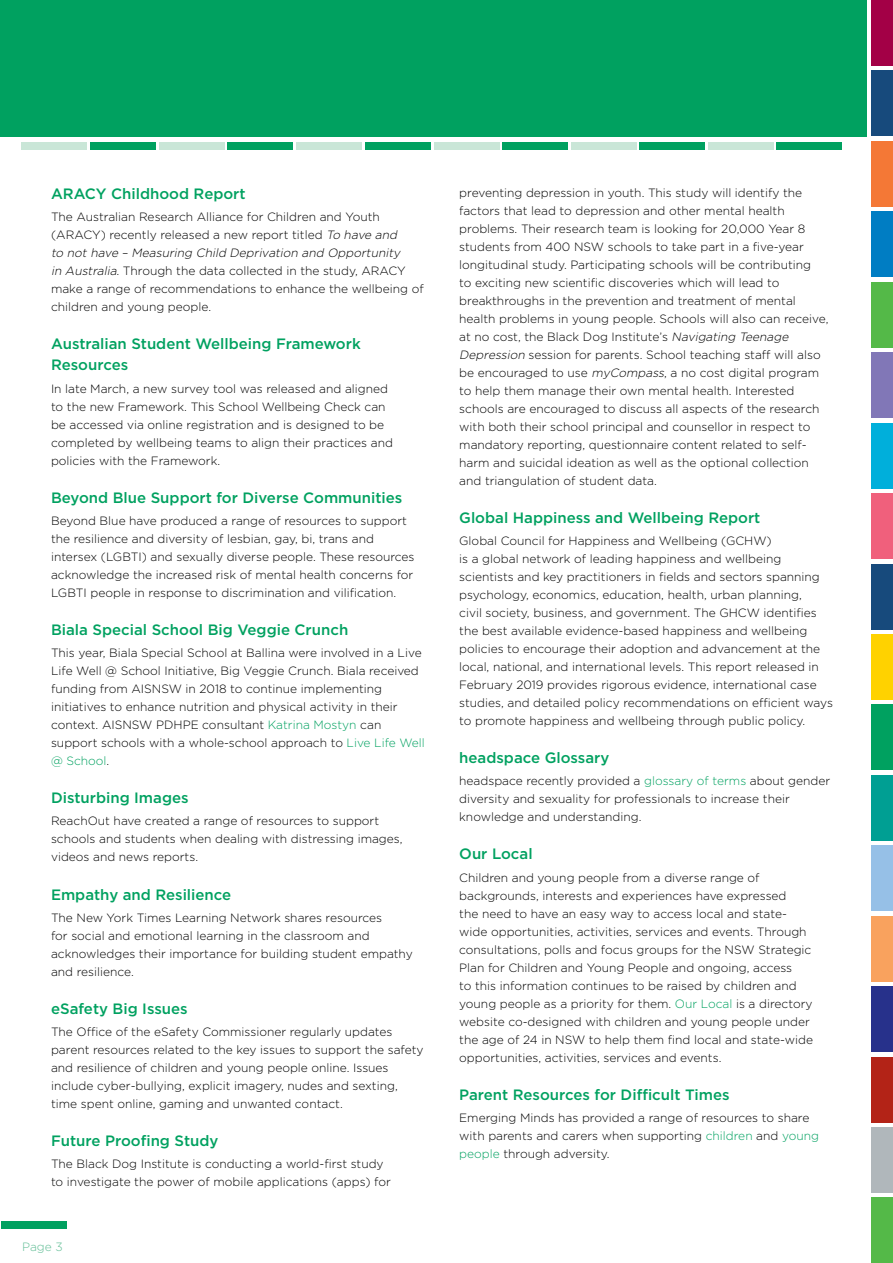
<style>
.page{position:relative;width:893px;height:1263px;background:#fff}
.page>*{position:absolute;margin:0;border:0;box-sizing:border-box;transform-origin:0 0}
.t1{font:500 15px/21px "Gotham";color:#00a160}
.t2{font:300 12px/18px "Gotham";color:#000}
.t3{font:300 12px "Gotham";color:#62be96}
.s1{font-style:italic}
.s2{color:#00a160}
</style>
<div class="page">
<div style="left:0;top:0;width:867px;height:136px;background:#00a160"></div>
<div style="left:1px;top:1221px;width:65px;height:7px;background:#00a160"></div>
<div style="left:159px;top:142px;width:65px;height:8px;background:#c9e6d7"></div>
<div style="left:777px;top:142px;width:65px;height:8px;background:#00a160"></div>
<div style="left:709px;top:142px;width:65px;height:8px;background:#c9e6d7"></div>
<div style="left:640px;top:142px;width:65px;height:8px;background:#00a160"></div>
<div style="left:571px;top:142px;width:66px;height:8px;background:#c9e6d7"></div>
<div style="left:503px;top:142px;width:65px;height:8px;background:#00a160"></div>
<div style="left:434px;top:142px;width:65px;height:8px;background:#c9e6d7"></div>
<div style="left:365px;top:142px;width:66px;height:8px;background:#00a160"></div>
<div style="left:297px;top:142px;width:65px;height:8px;background:#c9e6d7"></div>
<div style="left:228px;top:142px;width:65px;height:8px;background:#00a160"></div>
<div style="left:90px;top:142px;width:65px;height:8px;background:#00a160"></div>
<div style="left:22px;top:142px;width:65px;height:8px;background:#c9e6d7"></div>
<div style="left:872px;top:0;width:21px;height:66px;background:#a30046"></div>
<div style="left:872px;top:71px;width:21px;height:65px;background:#174a7c"></div>
<div style="left:872px;top:846px;width:21px;height:65px;background:#96c0e7"></div>
<div style="left:872px;top:141px;width:21px;height:65px;background:#f47836"></div>
<div style="left:872px;top:212px;width:21px;height:65px;background:#007dc3"></div>
<div style="left:872px;top:282px;width:21px;height:65px;background:#54b948"></div>
<div style="left:872px;top:353px;width:21px;height:65px;background:#8177b7"></div>
<div style="left:872px;top:423px;width:21px;height:65px;background:#00afdb"></div>
<div style="left:872px;top:493px;width:21px;height:66px;background:#f0607c"></div>
<div style="left:872px;top:564px;width:21px;height:65px;background:#174a7c"></div>
<div style="left:872px;top:634px;width:21px;height:65px;background:#ffd200"></div>
<div style="left:872px;top:705px;width:21px;height:65px;background:#00a160"></div>
<div style="left:872px;top:775px;width:21px;height:65px;background:#009f93"></div>
<div style="left:872px;top:916px;width:21px;height:65px;background:#f9a25e"></div>
<div style="left:872px;top:986px;width:21px;height:66px;background:#27318b"></div>
<div style="left:872px;top:1057px;width:21px;height:65px;background:#b32317"></div>
<div style="left:872px;top:1127px;width:21px;height:65px;background:#b0b7bb"></div>
<div style="left:872px;top:1198px;width:21px;height:65px;background:#54b948"></div>
<p class="t1" style="left:51px;top:183px;width:196px">ARACY Childhood Report</p>
<p class="t2" style="left:51px;top:208px;width:374px">The Australian Research Alliance for Children and Youth (ARACY) recently released a new report titled <span class="s1">To have and<br>to not have – Measuring Child Deprivation and Opportunity<br>in Australia.</span> Through the data collected in the study, ARACY make a range of recommendations to enhance the wellbeing of children and young people.</p>
<p class="t1" style="left:51px;top:333px;width:311px">Australian Student Wellbeing Framework<br>Resources</p>
<p class="t2" style="left:51px;top:379px;width:343px">In late March, a new survey tool was released and aligned to the new Framework. This School Wellbeing Check can be accessed via online registration and is designed to be completed by wellbeing teams to align their practices and policies with the Framework.</p>
<p class="t1" style="left:51px;top:487px;width:353px">Beyond Blue Support for Diverse Communities</p>
<p class="t2" style="left:51px;top:511px;width:365px">Beyond Blue have produced a range of resources to support the resilience and diversity of lesbian, gay, bi, trans and intersex (LGBTI) and sexually diverse people. These resources acknowledge the increased risk of mental health concerns for LGBTI people in response to discrimination and vilification.</p>
<p class="t1" style="left:51px;top:619px;width:299px">Biala Special School Big Veggie Crunch</p>
<p class="t2" style="left:51px;top:644px;width:375px">This year, Biala Special School at Ballina were involved in a Live Life Well @ School Initiative, Big Veggie Crunch. Biala received funding from AISNSW in 2018 to continue implementing initiatives to enhance nutrition and physical activity in their context. AISNSW PDHPE consultant <span class="s2">Katrina Mostyn</span> can support schools with a whole-school approach to <span class="s2">Live Life Well @ School</span>.</p>
<p class="t1" style="left:51px;top:787px;width:139px">Disturbing Images</p>
<p class="t2" style="left:51px;top:812px;width:353px">ReachOut have created a range of resources to support schools and students when dealing with distressing images, videos and news reports.</p>
<p class="t1" style="left:51px;top:883px;width:182px">Empathy and Resilience</p>
<p class="t2" style="left:51px;top:908px;width:363px">The New York Times Learning Network shares resources<br>for social and emotional learning in the classroom and acknowledges their importance for building student empathy and resilience.</p>
<p class="t1" style="left:51px;top:998px;width:138px">eSafety Big Issues</p>
<p class="t2" style="left:51px;top:1022px;width:374px">The Office of the eSafety Commissioner regularly updates parent resources related to the key issues to support the safety and resilience of children and young people online. Issues include cyber-bullying, explicit imagery, nudes and sexting, time spent online, gaming and unwanted contact.</p>
<p class="t1" style="left:51px;top:1130px;width:169px">Future Proofing Study</p>
<p class="t2" style="left:51px;top:1155px;width:341px">The Black Dog Institute is conducting a world-first study to investigate the power of mobile applications (apps) for</p>
<p class="t3" style="left:22px;top:1239px;width:42px">Page 3</p>
<p class="t2" style="left:459px;top:183px;width:371px">preventing depression in youth. This study will identify the factors that lead to depression and other mental health problems. Their research team is looking for 20,000 Year 8 students from 400 NSW schools to take part in a five-year longitudinal study. Participating schools will be contributing<br>to exciting new scientific discoveries which will lead to breakthroughs in the prevention and treatment of mental health problems in young people. Schools will also can receive, at no cost, the Black Dog Institute’s <span class="s1">Navigating Teenage Depression</span> session for parents. School teaching staff will also be encouraged to use <span class="s1">myCompass</span>, a no cost digital program to help them manage their own mental health. Interested schools are encouraged to discuss all aspects of the research with both their school principal and counsellor in respect to mandatory reporting, questionnaire content related to self&shy;harm and suicidal ideation as well as the optional collection and triangulation of student data.</p>
<p class="t1" style="left:459px;top:507px;width:303px">Global Happiness and Wellbeing Report</p>
<p class="t2" style="left:459px;top:531px;width:375px">Global Council for Happiness and Wellbeing (GCHW)<br>is a global network of leading happiness and wellbeing scientists and key practitioners in fields and sectors spanning psychology, economics, education, health, urban planning,<br>civil society, business, and government. The GHCW identifies the best available evidence-based happiness and wellbeing policies to encourage their adoption and advancement at the local, national, and international levels. This report released in February 2019 provides rigorous evidence, international case studies, and detailed policy recommendations on efficient ways to promote happiness and wellbeing through public policy.</p>
<p class="t1" style="left:459px;top:747px;width:152px">headspace Glossary</p>
<p class="t2" style="left:459px;top:772px;width:372px">headspace recently provided a <span class="s2">glossary of terms</span> about gender diversity and sexuality for professionals to increase their knowledge and understanding.</p>
<p class="t1" style="left:459px;top:843px;width:75px">Our Local</p>
<p class="t2" style="left:459px;top:868px;width:355px">Children and young people from a diverse range of backgrounds, interests and experiences have expressed<br>the need to have an easy way to access local and state&shy;wide opportunities, activities, services and events. Through consultations, polls and focus groups for the NSW Strategic Plan for Children and Young People and ongoing, access<br>to this information continues to be raised by children and young people as a priority for them. <span class="s2">Our Local</span> is a directory website co-designed with children and young people under the age of 24 in NSW to help them find local and state-wide opportunities, activities, services and events.</p>
<p class="t1" style="left:459px;top:1083px;width:272px">Parent Resources for Difficult Times</p>
<p class="t2" style="left:459px;top:1108px;width:361px">Emerging Minds has provided a range of resources to share with parents and carers when supporting <span class="s2">children</span> and <span class="s2">young people</span> through adversity.</p>
</div>
